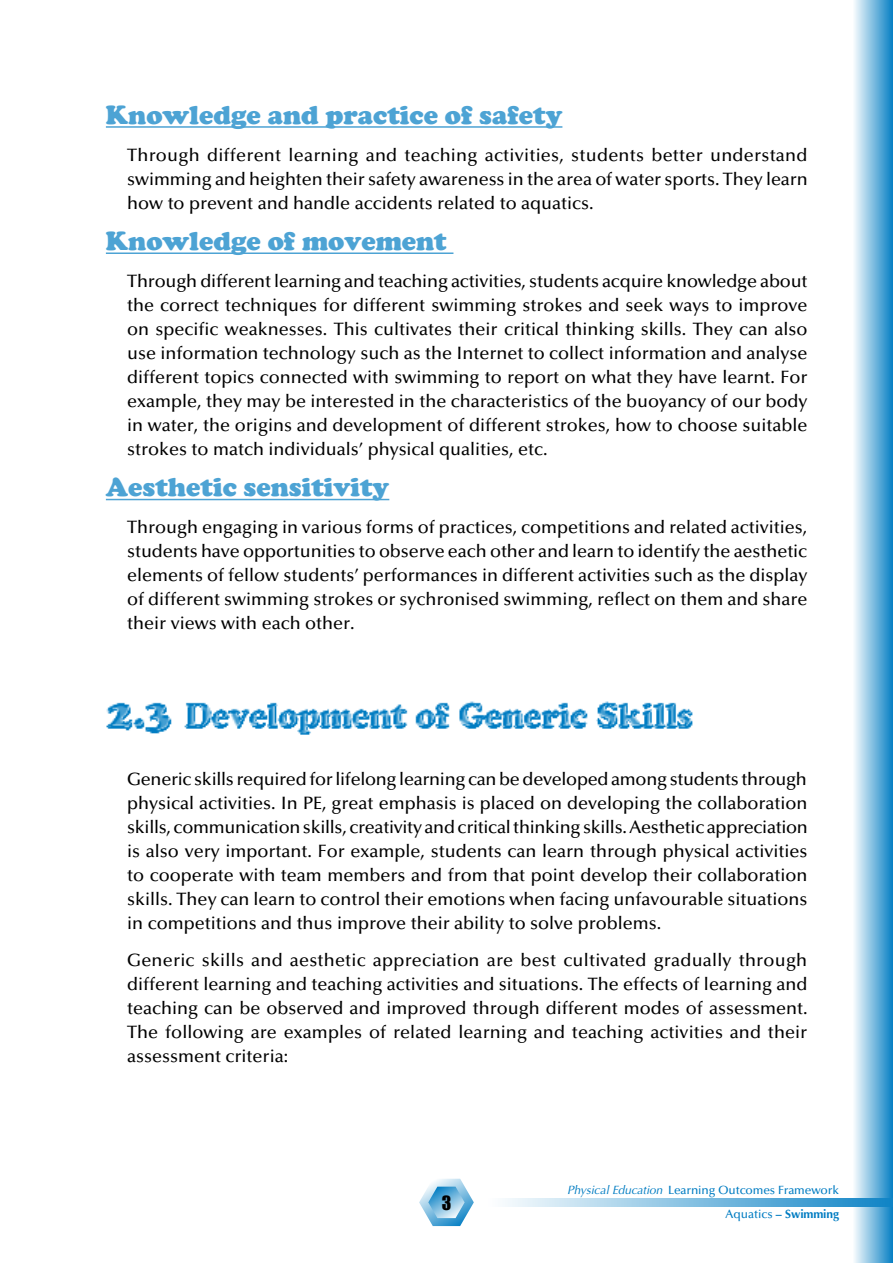
<style>
.page{position:relative;width:893px;height:1263px;background:#fff}
.page>*{position:absolute;margin:0;border:0;box-sizing:border-box;transform-origin:0 0}
.t1{font:900 27px "Cooper";color:#4da3d4}
.t2{font:500 18px/24px "Optima";color:#000;text-align:justify}
.t3{font:500 12px/24.8px "Optima";letter-spacing:-.01em;color:#007cc2;text-align:right}
.s1{font-weight:400;font-style:italic}
.s2{font-weight:700}
</style>
<div class="page">
<div style="left:852px;top:0;width:41px;height:1263px;background:linear-gradient(to right,#fff,#0880c4)"></div>
<svg style="left:505px;top:1198px;width:388px;height:9px;background:#81bee0"></svg>
<img style="left:106px;top:701px;width:587px;height:34px">
<hr style="left:106px;top:126px;width:456px;height:2px;background:#4da3d4">
<hr style="left:106px;top:252px;width:347px;height:2px;background:#4da3d4">
<hr style="left:106px;top:499px;width:283px;height:1px;background:#4da3d4">
<svg style="left:419px;top:1179px;width:55px;height:47px"></svg>
<h1 class="t1" style="left:106px;top:99px;width:458px">Knowledge and practice of safety</h1>
<p class="t2" style="left:127px;top:143px;width:682px">Through different learning and teaching activities, students better understand swimming and heighten their safety awareness in the area of water sports. They learn how to prevent and handle accidents related to aquatics.</p>
<h1 class="t1" style="left:106px;top:225px;width:342px">Knowledge of movement</h1>
<p class="t2" style="left:127px;top:269px;width:682px">Through different learning and teaching activities, students acquire knowledge about the correct techniques for different swimming strokes and seek ways to improve on specific weaknesses. This cultivates their critical thinking skills. They can also use information technology such as the Internet to collect information and analyse different topics connected with swimming to report on what they have learnt. For example, they may be interested in the characteristics of the buoyancy of our body in water, the origins and development of different strokes, how to choose suitable strokes to match individuals’ physical qualities, etc.</p>
<h1 class="t1" style="left:106px;top:472px;width:285px">Aesthetic sensitivity</h1>
<p class="t2" style="left:127px;top:516px;width:682px">Through engaging in various forms of practices, competitions and related activities, students have opportunities to observe each other and learn to identify the aesthetic elements of fellow students’ performances in different activities such as the display of different swimming strokes or sychronised swimming, reflect on them and share their views with each other.</p>
<p class="t2" style="left:127px;top:767px;width:682px">Generic skills required for lifelong learning can be developed among students through physical activities. In PE, great emphasis is placed on developing the collaboration skills, communication skills, creativity and critical thinking skills. Aesthetic appreciation is also very important. For example, students can learn through physical activities to cooperate with team members and from that point develop their collaboration skills. They can learn to control their emotions when facing unfavourable situations in competitions and thus improve their ability to solve problems.</p>
<p class="t2" style="left:127px;top:948px;width:682px">Generic skills and aesthetic appreciation are best cultivated gradually through different learning and teaching activities and situations. The effects of learning and teaching can be observed and improved through different modes of assessment.<br>The following are examples of related learning and teaching activities and their assessment criteria:</p>
<p class="t3" style="left:567px;top:1177px;width:273px"><span class="s1">Physical Education</span> Learning Outcomes Framework<br>Aquatics <span class="s2">– Swimming</span></p>
</div>
